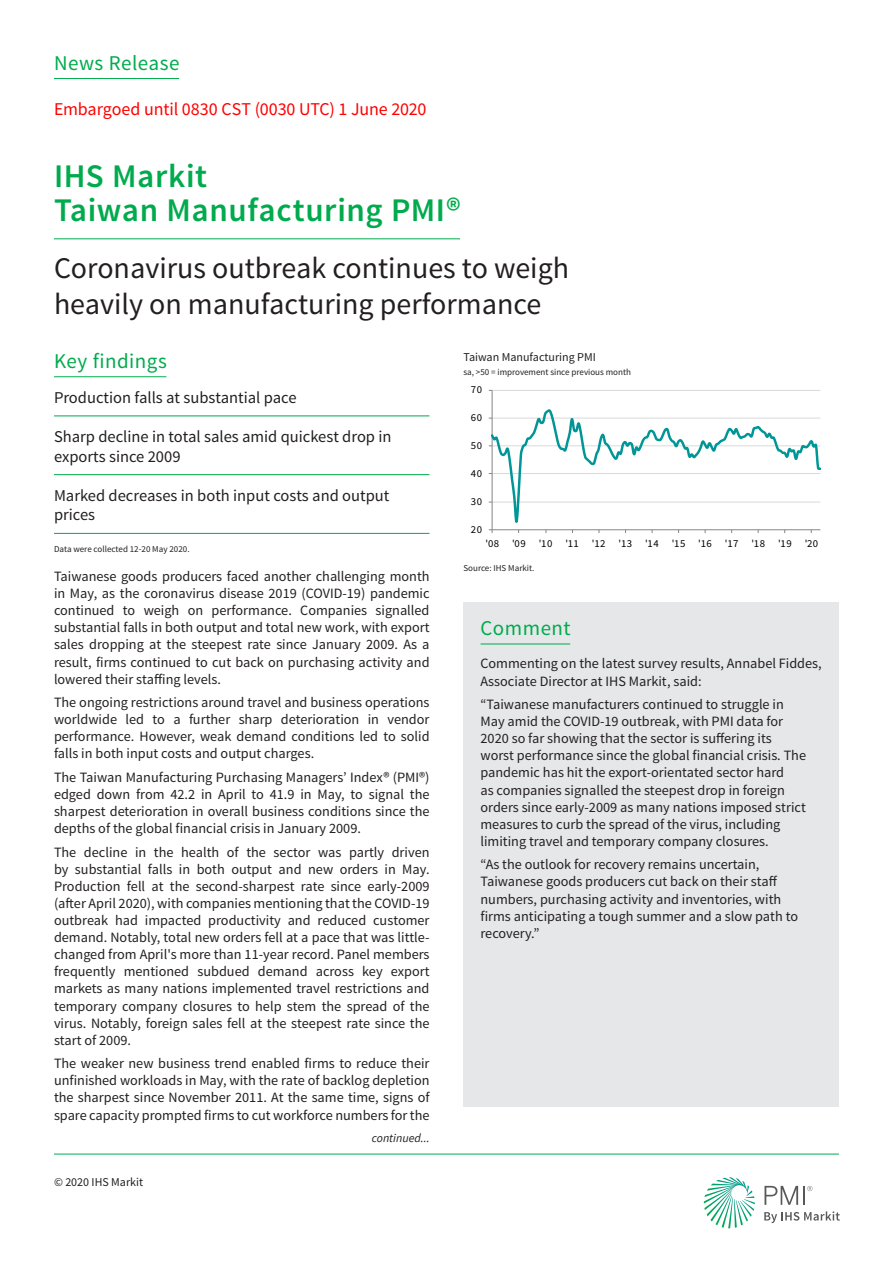
<style>
.page{position:relative;width:893px;height:1263px;background:#fff}
.page>*{position:absolute;margin:0;border:0;box-sizing:border-box;transform-origin:0 0}
.t1{font:600 33px/34.5px "Source Sans Pro";letter-spacing:.015em;color:#00ab4d}
.t2{font:30px/36px "Source Sans Pro";color:#231f20}
.Section_header{font:21px "Source Sans Pro";letter-spacing:.025em;color:#00ab4d}
.t3{font:18px "Source Sans Pro";letter-spacing:-.01em;color:#f00}
.Key_findings{font:16.5px/19.8px "Source Sans Pro";color:#231f20}
.Body_copy_2{font:14.25px/17.1px "Source Sans Pro";color:#231f20;text-align:justify}
.Comment{font:14.25px/17.1px "Source Sans Pro";color:#231f20}
.Chart_title{font:12px "Source Sans Pro";color:#231f20}
.Chart_title-2{font:italic 12px "Source Sans Pro";color:#231f20}
.t4{font:10.65px "Source Sans Pro";letter-spacing:.04em;color:#000}
.Axis_title{font:9px "Source Sans Pro";color:#231f20}
.Boiler{font:9px "Source Sans Pro";color:#231f20}
</style>
<div class="page">
<svg style="left:704px;top:1177px;width:51px;height:51px"></svg>
<svg style="left:764px;top:1211px;width:76px;height:12px"></svg>
<svg style="left:764px;top:1186px;width:48px;height:19px"></svg>
<hr style="left:54px;top:1154px;width:785px;height:1px;background:#00ab4d">
<hr style="left:492px;top:390px;width:328px;height:1px;background:#d9d9d9">
<hr style="left:492px;top:390px;width:1px;height:140px;background:#868686">
<hr style="left:492px;top:529px;width:328px;height:1px;background:#868686">
<svg style="left:489px;top:529px;width:4px;height:4px"></svg>
<svg style="left:489px;top:407px;width:332px;height:115px"></svg>
<hr style="left:54px;top:376px;width:112px;height:1px;background:#00ab4d">
<hr style="left:54px;top:78px;width:125px;height:1px;background:#00ab4d">
<hr style="left:54px;top:238px;width:406px;height:1px;background:#00ab4d">
<hr style="left:54px;top:416px;width:375px;height:1px;background:#00ab4d">
<hr style="left:54px;top:474px;width:375px;height:1px;background:#00ab4d">
<hr style="left:54px;top:533px;width:375px;height:1px;background:#00ab4d">
<div style="left:463px;top:602px;width:376px;height:56px;background:#e6e7e9"></div>
<hr style="left:480px;top:644px;width:90px;height:1px;background:#00ab4d">
<div style="left:463px;top:658px;width:376px;height:448px;background:#e6e7e9"></div>
<p class="Section_header" style="left:54px;top:50px;width:127px">News Release</p>
<p class="t3" style="left:54px;top:98px;width:374px">Embargoed until 0830 CST (0030 UTC) 1 June 2020</p>
<p class="t1" style="left:54px;top:160px;width:408px">IHS Markit<br>Taiwan Manufacturing PMI®</p>
<p class="t2" style="left:54px;top:250px;width:517px">Coronavirus outbreak continues to weigh heavily on manufacturing performance</p>
<p class="Section_header" style="left:54px;top:348px;width:114px">Key findings</p>
<p class="Chart_title" style="left:463px;top:350px;width:134px">Taiwan Manufacturing PMI</p>
<p class="Axis_title" style="left:463px;top:366px;width:169px">sa, &gt;50 = improvement since previous month</p>
<p class="Key_findings" style="left:54px;top:388px;width:244px">Production falls at substantial pace</p>
<p class="Key_findings" style="left:54px;top:427px;width:339px">Sharp decline in total sales amid quickest drop in exports since 2009</p>
<p class="Key_findings" style="left:54px;top:485px;width:337px">Marked decreases in both input costs and output prices</p>
<p class="Boiler" style="left:54px;top:543px;width:137px">Data were collected 12-20 May 2020.</p>
<p class="Body_copy_2" style="left:54px;top:568px;width:377px">Taiwanese goods producers faced another challenging month in May, as the coronavirus disease 2019 (COVID-19) pandemic continued to weigh on performance. Companies signalled substantial falls in both output and total new work, with export sales dropping at the steepest rate since January 2009. As a result, firms continued to cut back on purchasing activity and lowered their staffing levels.</p>
<p class="Body_copy_2" style="left:54px;top:694px;width:377px">The ongoing restrictions around travel and business operations worldwide led to a further sharp deterioration in vendor performance. However, weak demand conditions led to solid falls in both input costs and output charges.</p>
<p class="Body_copy_2" style="left:54px;top:769px;width:377px">The Taiwan Manufacturing Purchasing Managers’ Index® (PMI®) edged down from 42.2 in April to 41.9 in May, to signal the sharpest deterioration in overall business conditions since the depths of the global financial crisis in January 2009.</p>
<p class="Body_copy_2" style="left:54px;top:844px;width:377px">The decline in the health of the sector was partly driven by substantial falls in both output and new orders in May.<br>Production fell at the second-sharpest rate since early-2009 (after April 2020), with companies mentioning that the COVID-19 outbreak had impacted productivity and reduced customer demand. Notably, total new orders fell at a pace that was little&shy;changed from April's more than 11-year record. Panel members frequently mentioned subdued demand across key export markets as many nations implemented travel restrictions and temporary company closures to help stem the spread of the virus. Notably, foreign sales fell at the steepest rate since the start of 2009.</p>
<p class="Body_copy_2" style="left:54px;top:1055px;width:377px">The weaker new business trend enabled firms to reduce their unfinished workloads in May, with the rate of backlog depletion the sharpest since November 2011. At the same time, signs of spare capacity prompted firms to cut workforce numbers for the</p>
<p class="Chart_title" style="left:54px;top:1175px;width:91px">© 2020 IHS Markit</p>
<p class="Chart_title-2" style="left:372px;top:1130px;width:59px">continued...</p>
<p class="t4" style="left:471px;top:383px;width:13px">70</p>
<p class="t4" style="left:471px;top:411px;width:13px">60</p>
<p class="t4" style="left:471px;top:439px;width:13px">50</p>
<p class="t4" style="left:471px;top:467px;width:13px">40</p>
<p class="t4" style="left:471px;top:495px;width:13px">30</p>
<p class="t4" style="left:471px;top:523px;width:13px">20</p>
<p class="t4" style="left:486px;top:537px;width:334px">'08 '09 '10 '11 '12 '13 '14 '15 '16 '17 '18 '19 '20</p>
<p class="Axis_title" style="left:463px;top:562px;width:73px">Source: IHS Markit.</p>
<p class="Section_header" style="left:480px;top:615px;width:92px">Comment</p>
<p class="Comment" style="left:480px;top:655px;width:343px">Commenting on the latest survey results, Annabel Fiddes,<br>Associate Director at IHS Markit, said:</p>
<p class="Comment" style="left:480px;top:696px;width:327px">“Taiwanese manufacturers continued to struggle in May amid the COVID-19 outbreak, with PMI data for 2020 so far showing that the sector is suffering its worst performance since the global financial crisis. The pandemic has hit the export-orientated sector hard<br>as companies signalled the steepest drop in foreign orders since early-2009 as many nations imposed strict measures to curb the spread of the virus, including limiting travel and temporary company closures.</p>
<p class="Comment" style="left:480px;top:856px;width:319px">“As the outlook for recovery remains uncertain, Taiwanese goods producers cut back on their staff numbers, purchasing activity and inventories, with firms anticipating a tough summer and a slow path to recovery.”</p>
</div>
